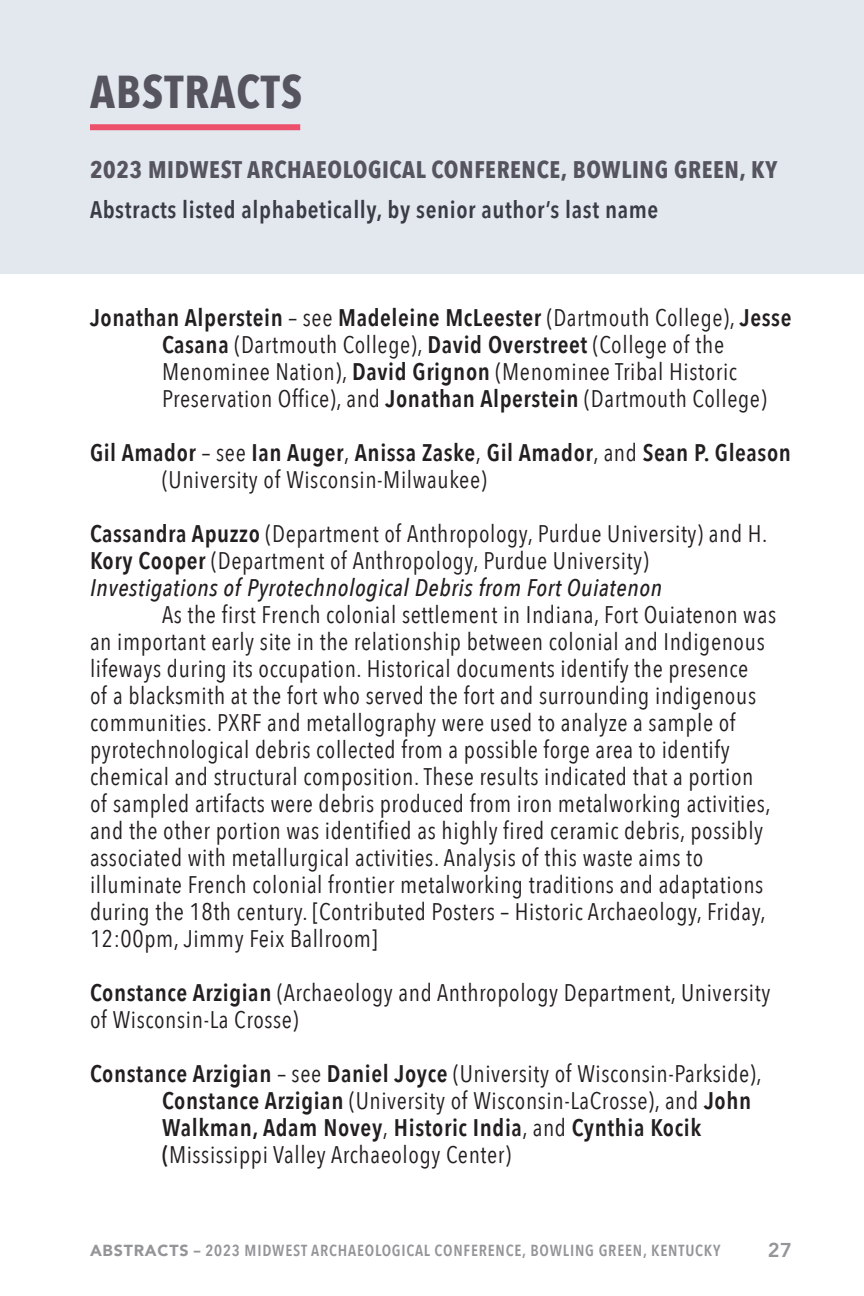
<style>
.page{position:relative;width:864px;height:1296px;background:#fff}
.page>*{position:absolute;margin:0;border:0;box-sizing:border-box;transform-origin:0 0}
.t1{font:700 46px "Avenir Next Condensed";letter-spacing:.025em;color:#56545e}
.t2{font:24px/27px "Avenir Next Condensed";letter-spacing:.025em;color:#231f20}
.t3{font:600 24px/27px "Avenir Next Condensed";letter-spacing:.025em;color:#231f20}
.t4{font:italic 500 24px "Avenir Next Condensed";letter-spacing:.025em;color:#231f20}
.t5{font:600 24px "Avenir Next Condensed";letter-spacing:.025em;color:#3a3b46}
.t6{font:700 24px "Avenir Next Condensed";letter-spacing:.025em;color:#56545e}
.t7{font:800 20px "Avenir";color:#939598}
.t8{font:600 16px "Avenir Next Condensed";letter-spacing:.05em;color:#939598}
.s1{font-weight:600}
.s2{font-weight:400}
.s3{font-family:"Avenir";font-weight:900}
.s4{font-weight:700}
</style>
<div class="page">
<div style="left:0;top:0;width:864px;height:274px;background:#e3e8ef"></div>
<div style="left:90px;top:124px;width:210px;height:6px;background:#ed506b"></div>
<p class="t1" style="left:90px;top:64px;width:214px">ABSTRACTS</p>
<p class="t6" style="left:90px;top:155px;width:689px">2023 MIDWEST ARCHAEOLOGICAL CONFERENCE, BOWLING GREEN, KY</p>
<p class="t5" style="left:90px;top:189px;width:570px">Abstracts listed alphabetically, by senior author’s last name</p>
<p class="t2" style="left:162px;top:303px;width:631px;text-indent:-72px"><span class="s1">Jonathan Alperstein</span> – see <span class="s1">Madeleine McLeester</span> (Dartmouth College), <span class="s1">Jesse Casana</span> (Dartmouth College), <span class="s1">David Overstreet</span> (College of the Menominee Nation), <span class="s1">David Grignon</span> (Menominee Tribal Historic Preservation Office), and <span class="s1">Jonathan Alperstein</span> (Dartmouth College)</p>
<p class="t3" style="left:162px;top:438px;width:631px;text-indent:-72px">Gil Amador <span class="s2">– see</span> Ian Auger<span class="s2">,</span> Anissa Zaske<span class="s2">,</span> Gil Amador<span class="s2">, and</span> Sean P. Gleason <span class="s2">(University of Wisconsin-Milwaukee)</span></p>
<p class="t2" style="left:90px;top:519px;width:679px"><span class="s1">Cassandra Apuzzo</span> (Department of Anthropology, Purdue University) and H.<br><span class="s1">Kory Cooper</span> (Department of Anthropology, Purdue University)</p>
<p class="t4" style="left:90px;top:573px;width:574px">Investigations of Pyrotechnological Debris from Fort Ouiatenon</p>
<p class="t2" style="left:90px;top:600px;width:688px;text-indent:72px">As the first French colonial settlement in Indiana, Fort Ouiatenon was an important early site in the relationship between colonial and Indigenous lifeways during its occupation. Historical documents identify the presence<br>of a blacksmith at the fort who served the fort and surrounding indigenous communities. PXRF and metallography were used to analyze a sample of pyrotechnological debris collected from a possible forge area to identify chemical and structural composition. These results indicated that a portion of sampled artifacts were debris produced from iron metalworking activities, and the other portion was identified as highly fired ceramic debris, possibly associated with metallurgical activities. Analysis of this waste aims to illuminate French colonial frontier metalworking traditions and adaptations during the 18th century. [Contributed Posters – Historic Archaeology, Friday, 12:00pm, Jimmy Feix Ballroom]</p>
<p class="t2" style="left:90px;top:978px;width:682px"><span class="s1">Constance Arzigian</span> (Archaeology and Anthropology Department, University of Wisconsin-La Crosse)</p>
<p class="t2" style="left:162px;top:1059px;width:601px;text-indent:-72px"><span class="s1">Constance Arzigian</span> – see <span class="s1">Daniel Joyce</span> (University of Wisconsin-Parkside), <span class="s1">Constance Arzigian</span> (University of Wisconsin-LaCrosse), and <span class="s1">John Walkman, Adam Novey</span>, <span class="s1">Historic India</span>, and <span class="s1">Cynthia Kocik (</span>Mississippi Valley Archaeology Center)</p>
<p class="t8" style="left:90px;top:1237px;width:632px"><span class="s3">ABSTRACTS</span> <span class="s4">—</span> 2023 MIDWEST ARCHAEOLOGICAL CONFERENCE, BOWLING GREEN, KENTUCKY</p>
<p class="t7" style="left:768px;top:1234px;width:26px">27</p>
</div>
